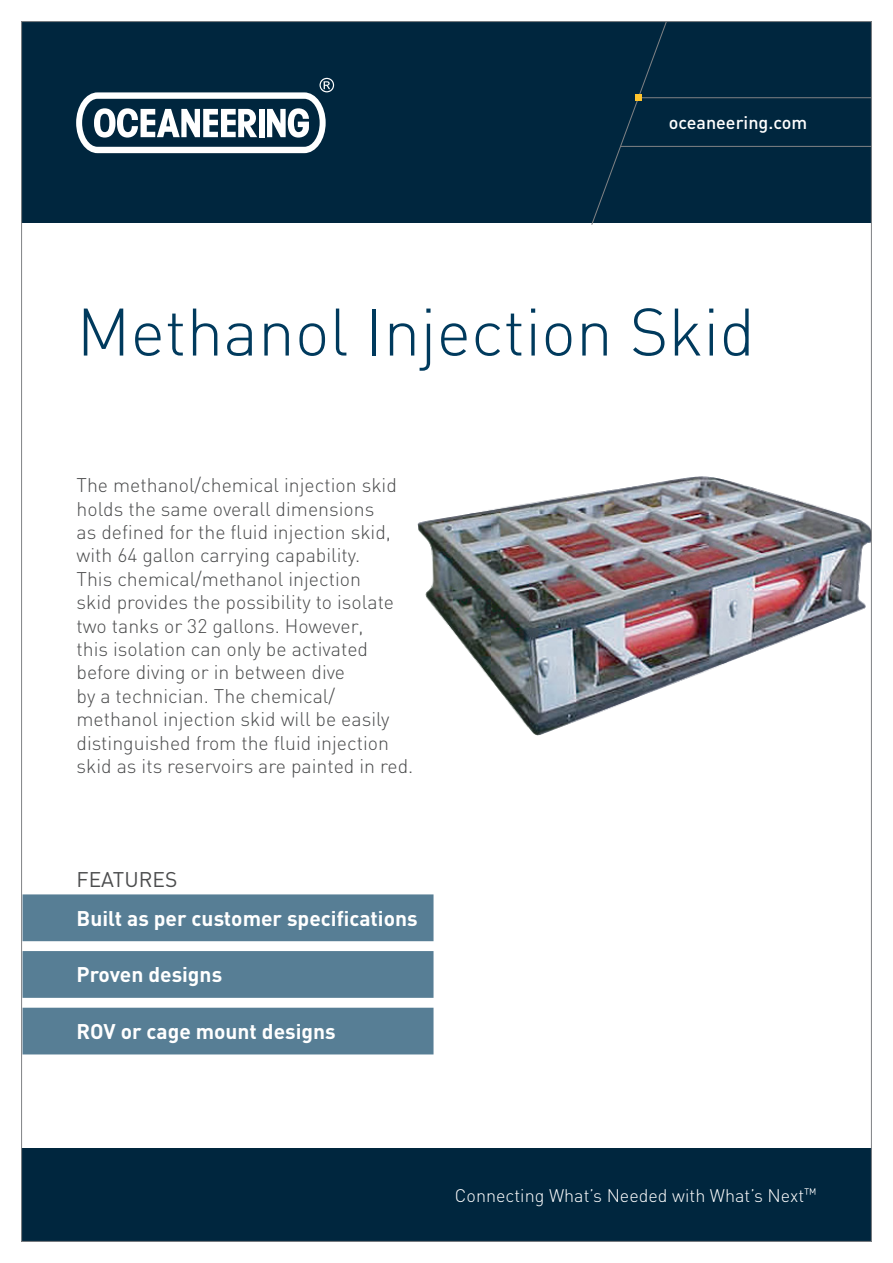
<style>
.page{position:relative;width:893px;height:1263px;background:#fff}
.page>*{position:absolute;margin:0;border:0;box-sizing:border-box;transform-origin:0 0}
.Heading{font:300 66px "DIN";color:#003a5d}
.Features{font:700 21px "DIN";color:#fff}
.Ingress{font:21px "DIN";color:#4b4c4d}
.Ingress-2{font:300 19.5px/23.4px "DIN";color:#4b4c4d}
.t1{font:300 18px "DIN";color:#fff}
.Oceaneering_com__tag{font:500 18px "DIN";color:#fff}
</style>
<div class="page">
<div style="left:21px;top:21px;width:850px;height:202px;background:#00263e"></div>
<div style="left:21px;top:1148px;width:851px;height:94px;background:#00263e"></div>
<svg style="left:76px;top:78px;width:258px;height:75px"></svg>
<div style="left:259px;top:109px;width:6px;height:28px;background:#fff"></div>
<svg style="left:591px;top:23px;width:76px;height:202px"></svg>
<hr style="left:639px;top:97px;width:233px;height:1px;background:#808285">
<hr style="left:621px;top:146px;width:251px;height:1px;background:#808285">
<div style="left:635px;top:95px;width:7px;height:6px;background:#ffc52d"></div>
<div style="left:23px;top:894px;width:410px;height:47px;background:#577e95"></div>
<div style="left:23px;top:951px;width:410px;height:47px;background:#577e95"></div>
<div style="left:23px;top:1008px;width:410px;height:46px;background:#577e95"></div>
<img style="left:417px;top:476px;width:453px;height:260px">
<p class="Oceaneering_com__tag" style="left:669px;top:111px;width:140px">oceaneering.com</p>
<p class="Heading" style="left:77px;top:289px;width:680px">Methanol Injection Skid</p>
<p class="Ingress-2" style="left:77px;top:473px;width:338px">The methanol/chemical injection skid holds the same overall dimensions<br>as defined for the fluid injection skid, with 64 gallon carrying capability.<br>This chemical/methanol injection<br>skid provides the possibility to isolate two tanks or 32 gallons. However,<br>this isolation can only be activated before diving or in between dive<br>by a technician. The chemical/ methanol injection skid will be easily distinguished from the fluid injection skid as its reservoirs are painted in red.</p>
<p class="Ingress" style="left:77px;top:866px;width:102px">FEATURES</p>
<p class="Features" style="left:77px;top:904px;width:343px">Built as per customer specifications</p>
<p class="Features" style="left:77px;top:961px;width:147px">Proven designs</p>
<p class="Features" style="left:77px;top:1018px;width:261px">ROV or cage mount designs</p>
<p class="t1" style="left:455px;top:1184px;width:363px">Connecting What’s Needed with What’s Next<sup>™</sup></p>
</div>
